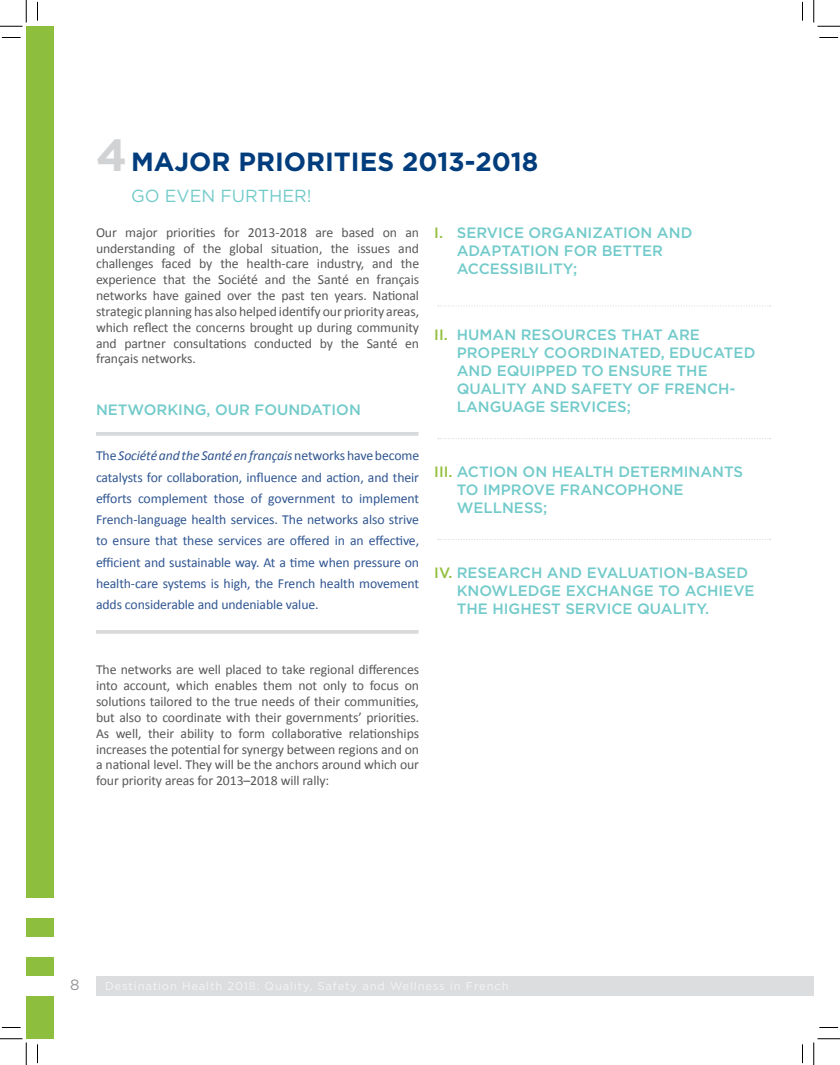
<style>
.page{position:relative;width:840px;height:1065px;background:#fff}
.page>*{position:absolute;margin:0;border:0;box-sizing:border-box;transform-origin:0 0}
.t1{font:700 26.25px "Gotham";color:#013d7d}
.t2{font:17.5px "Gotham";color:#72caca}
.t3{font:500 15px/18px "Gotham";color:#72caca}
.t4{font:15px "Gotham";color:#939598}
.t5{font:13.75px/15.9px "Calibri";letter-spacing:-.01em;color:#57585a;text-align:justify}
.t6{font:13.75px/21.2px "Calibri";letter-spacing:-.01em;color:#305691;text-align:justify}
.s1{font-size:45px;color:#d1d2d4}
.s2{font-style:italic}
.s3{color:#93c03d}
</style>
<div class="page">
<div style="left:96px;top:976px;width:718px;height:20px;background:#dcdddf"></div>
<div style="left:26px;top:26px;width:28px;height:1013px;background:#8dbe3e"></div>
<div style="left:26px;top:976px;width:32px;height:20px;background:#fff"></div>
<div style="left:26px;top:938px;width:32px;height:19px;background:#fff"></div>
<div style="left:26px;top:899px;width:32px;height:19px;background:#fff"></div>
<svg style="left:438px;top:305px;width:333px;height:2px"></svg>
<svg style="left:438px;top:438px;width:333px;height:1px"></svg>
<svg style="left:438px;top:539px;width:333px;height:1px"></svg>
<hr style="left:96px;top:432px;width:323px;height:4px;background:#d8d9db">
<hr style="left:96px;top:630px;width:323px;height:4px;background:#d8d9db">
<svg style="left:2px;top:37px;width:19px;height:1px"></svg>
<svg style="left:819px;top:37px;width:19px;height:1px"></svg>
<svg style="left:2px;top:1027px;width:19px;height:1px"></svg>
<svg style="left:819px;top:1027px;width:19px;height:1px"></svg>
<svg style="left:37px;top:2px;width:1px;height:19px"></svg>
<svg style="left:37px;top:1044px;width:1px;height:19px"></svg>
<svg style="left:802px;top:2px;width:1px;height:19px"></svg>
<svg style="left:802px;top:1044px;width:1px;height:19px"></svg>
<svg style="left:0;top:0;width:27px;height:27px"></svg>
<svg style="left:0;top:1039px;width:27px;height:26px"></svg>
<svg style="left:814px;top:0;width:26px;height:27px"></svg>
<svg style="left:814px;top:1039px;width:26px;height:26px"></svg>
<p class="t1" style="left:96px;top:144px;width:444px"><span class="s1">4</span> MAJOR PRIORITIES 2013-2018</p>
<p class="t2" style="left:131px;top:185px;width:182px">GO EVEN FURTHER!</p>
<p class="t5" style="left:96px;top:224px;width:325px">Our major priorities for 2013-2018 are based on an understanding of the global situation, the issues and challenges faced by the health-care industry, and the experience that the Société and the Santé en français networks have gained over the past ten years. National strategic planning has also helped identify our priority areas, which reflect the concerns brought up during community and partner consultations conducted by the Santé en français networks.</p>
<p class="t3" style="left:96px;top:400px;width:266px">NETWORKING, OUR FOUNDATION</p>
<p class="t6" style="left:96px;top:445px;width:325px">The <span class="s2">Société and the Santé en français</span> networks have become catalysts for collaboration, influence and action, and their efforts complement those of government to implement French-language health services. The networks also strive to ensure that these services are offered in an effective, efficient and sustainable way. At a time when pressure on health-care systems is high, the French health movement adds considerable and undeniable value.</p>
<p class="t3" style="left:457px;top:224px;width:237px;text-indent:-22px"><span class="s3">I.</span> SERVICE ORGANIZATION AND<br>ADAPTATION FOR BETTER<br>ACCESSIBILITY;</p>
<p class="t3" style="left:457px;top:325px;width:300px;text-indent:-22px"><span class="s3">II.</span> HUMAN RESOURCES THAT ARE<br>PROPERLY COORDINATED, EDUCATED<br>AND EQUIPPED TO ENSURE THE<br>QUALITY AND SAFETY OF FRENCH-<br>LANGUAGE SERVICES;</p>
<p class="t3" style="left:457px;top:463px;width:288px;text-indent:-22px"><span class="s3">III.</span> ACTION ON HEALTH DETERMINANTS<br>TO IMPROVE FRANCOPHONE<br>WELLNESS;</p>
<p class="t3" style="left:457px;top:564px;width:299px;text-indent:-22px"><span class="s3">IV.</span> RESEARCH AND EVALUATION-BASED<br>KNOWLEDGE EXCHANGE TO ACHIEVE<br>THE HIGHEST SERVICE QUALITY.</p>
<p class="t5" style="left:96px;top:661px;width:325px">The networks are well placed to take regional differences into account, which enables them not only to focus on solutions tailored to the true needs of their communities, but also to coordinate with their governments’ priorities.<br>As well, their ability to form collaborative relationships increases the potential for synergy between regions and on a national level. They will be the anchors around which our four priority areas for 2013–2018 will rally:</p>
<p class="t4" style="left:70px;top:975px;width:11px">8</p>
</div>
